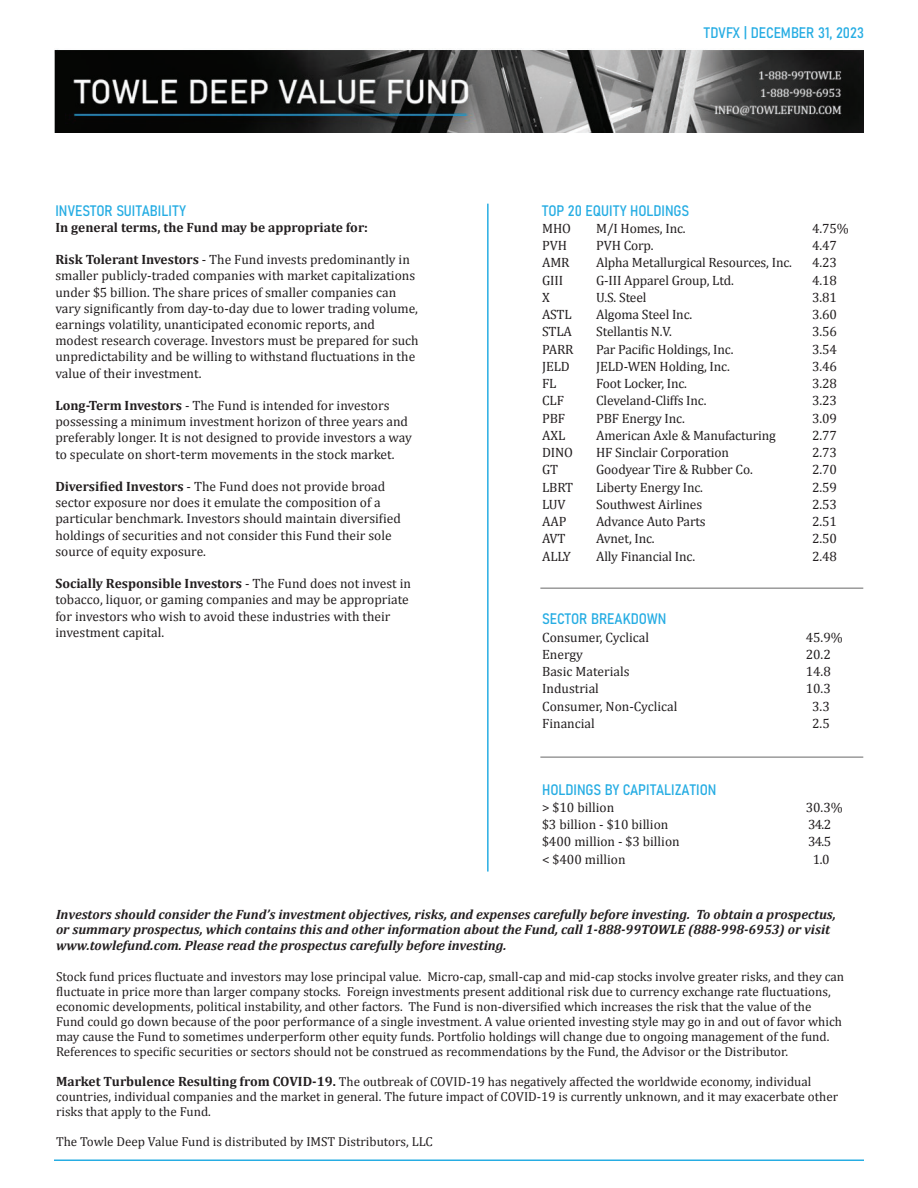
<style>
.page{position:relative;width:918px;height:1188px;background:#fff}
.page>*{position:absolute;margin:0;border:0;box-sizing:border-box;transform-origin:0 0}
.t1{font:semi-condensed 15px "Bahnschrift";color:#27ade3}
.t2{font:13.5px/16.2px "Cambria";color:#231f20}
.t3{font:italic 700 13.5px/15.6px "Cambria";color:#231f20}
.t4{font:700 13.5px "Cambria";color:#231f20}
.t5{font:13.05px/15px "Cambria";color:#231f20}
.s1{font-weight:700}
.s2{font-weight:700;font-size:13.5px}
</style>
<div class="page">
<hr style="left:54px;top:1160px;width:810px;height:1px;background:#27ade3">
<hr style="left:487px;top:204px;width:2px;height:668px;background:#27ade3">
<hr style="left:540px;top:757px;width:323px;height:1px;background:#676767">
<hr style="left:540px;top:588px;width:323px;height:1px;background:#676767">
<img style="left:54px;top:49px;width:810px;height:83px">
<p class="t1" style="left:55px;top:199px;width:132px">INVESTOR SUITABILITY</p>
<p class="t4" style="left:55px;top:218px;width:314px">In general terms, the Fund may be appropriate for:</p>
<p class="t2" style="left:55px;top:252px;width:365px"><span class="s1">Risk Tolerant Investors</span> - The Fund invests predominantly in smaller publicly-traded companies with market capitalizations under $5 billion. The share prices of smaller companies can vary significantly from day-to-day due to lower trading volume, earnings volatility, unanticipated economic reports, and modest research coverage. Investors must be prepared for such unpredictability and be willing to withstand fluctuations in the value of their investment.</p>
<p class="t2" style="left:55px;top:397px;width:358px"><span class="s1">Long-Term Investors</span> - The Fund is intended for investors possessing a minimum investment horizon of three years and preferably longer. It is not designed to provide investors a way to speculate on short-term movements in the stock market.</p>
<p class="t2" style="left:55px;top:478px;width:347px"><span class="s1">Diversified Investors</span> - The Fund does not provide broad sector exposure nor does it emulate the composition of a particular benchmark. Investors should maintain diversified holdings of securities and not consider this Fund their sole source of equity exposure.</p>
<p class="t2" style="left:55px;top:576px;width:357px"><span class="s1">Socially Responsible Investors</span> - The Fund does not invest in tobacco, liquor, or gaming companies and may be appropriate for investors who wish to avoid these industries with their investment capital.</p>
<p class="t1" style="left:704px;top:21px;width:162px">TDVFX | DECEMBER 31, 2023</p>
<p class="t1" style="left:542px;top:199px;width:149px">TOP 20 EQUITY HOLDINGS</p>
<p class="t2" style="left:542px;top:220px;width:30px">MHO</p>
<p class="t2" style="left:596px;top:220px;width:91px">M/I Homes, Inc.</p>
<p class="t2" style="left:812px;top:220px;width:38px">4.75%</p>
<p class="t2" style="left:542px;top:237px;width:26px">PVH</p>
<p class="t2" style="left:596px;top:237px;width:59px">PVH Corp.</p>
<p class="t2" style="left:812px;top:237px;width:26px">4.47</p>
<p class="t2" style="left:542px;top:255px;width:29px">AMR</p>
<p class="t2" style="left:596px;top:255px;width:197px">Alpha Metallurgical Resources, Inc.</p>
<p class="t2" style="left:812px;top:255px;width:26px">4.23</p>
<p class="t2" style="left:542px;top:272px;width:22px">GIII</p>
<p class="t2" style="left:596px;top:272px;width:139px">G-III Apparel Group, Ltd.</p>
<p class="t2" style="left:812px;top:272px;width:26px">4.18</p>
<p class="t2" style="left:542px;top:289px;width:9px">X</p>
<p class="t2" style="left:596px;top:289px;width:52px">U.S. Steel</p>
<p class="t2" style="left:812px;top:289px;width:26px">3.81</p>
<p class="t2" style="left:542px;top:306px;width:31px">ASTL</p>
<p class="t2" style="left:596px;top:306px;width:98px">Algoma Steel Inc.</p>
<p class="t2" style="left:812px;top:306px;width:26px">3.60</p>
<p class="t2" style="left:542px;top:324px;width:31px">STLA</p>
<p class="t2" style="left:596px;top:324px;width:77px">Stellantis N.V.</p>
<p class="t2" style="left:812px;top:324px;width:26px">3.56</p>
<p class="t2" style="left:542px;top:341px;width:33px">PARR</p>
<p class="t2" style="left:596px;top:341px;width:139px">Par Pacific Holdings, Inc.</p>
<p class="t2" style="left:812px;top:341px;width:26px">3.54</p>
<p class="t2" style="left:542px;top:358px;width:29px">JELD</p>
<p class="t2" style="left:596px;top:358px;width:135px">JELD-WEN Holding, Inc.</p>
<p class="t2" style="left:812px;top:358px;width:26px">3.46</p>
<p class="t2" style="left:542px;top:375px;width:16px">FL</p>
<p class="t2" style="left:596px;top:375px;width:92px">Foot Locker, Inc.</p>
<p class="t2" style="left:812px;top:375px;width:26px">3.28</p>
<p class="t2" style="left:542px;top:393px;width:23px">CLF</p>
<p class="t2" style="left:596px;top:393px;width:112px">Cleveland-Cliffs Inc.</p>
<p class="t2" style="left:812px;top:393px;width:26px">3.23</p>
<p class="t2" style="left:542px;top:410px;width:24px">PBF</p>
<p class="t2" style="left:596px;top:410px;width:90px">PBF Energy Inc.</p>
<p class="t2" style="left:812px;top:410px;width:26px">3.09</p>
<p class="t2" style="left:542px;top:427px;width:25px">AXL</p>
<p class="t2" style="left:596px;top:427px;width:181px">American Axle &amp; Manufacturing</p>
<p class="t2" style="left:812px;top:427px;width:26px">2.77</p>
<p class="t2" style="left:542px;top:444px;width:32px">DINO</p>
<p class="t2" style="left:596px;top:444px;width:134px">HF Sinclair Corporation</p>
<p class="t2" style="left:812px;top:444px;width:26px">2.73</p>
<p class="t2" style="left:542px;top:462px;width:17px">GT</p>
<p class="t2" style="left:596px;top:462px;width:158px">Goodyear Tire &amp; Rubber Co.</p>
<p class="t2" style="left:812px;top:462px;width:26px">2.70</p>
<p class="t2" style="left:542px;top:479px;width:33px">LBRT</p>
<p class="t2" style="left:596px;top:479px;width:108px">Liberty Energy Inc.</p>
<p class="t2" style="left:812px;top:479px;width:26px">2.59</p>
<p class="t2" style="left:542px;top:496px;width:25px">LUV</p>
<p class="t2" style="left:596px;top:496px;width:108px">Southwest Airlines</p>
<p class="t2" style="left:812px;top:496px;width:26px">2.53</p>
<p class="t2" style="left:542px;top:513px;width:26px">AAP</p>
<p class="t2" style="left:596px;top:513px;width:111px">Advance Auto Parts</p>
<p class="t2" style="left:812px;top:513px;width:26px">2.51</p>
<p class="t2" style="left:542px;top:531px;width:25px">AVT</p>
<p class="t2" style="left:596px;top:531px;width:60px">Avnet, Inc.</p>
<p class="t2" style="left:812px;top:531px;width:26px">2.50</p>
<p class="t2" style="left:542px;top:548px;width:30px">ALLY</p>
<p class="t2" style="left:596px;top:548px;width:101px">Ally Financial Inc.</p>
<p class="t2" style="left:812px;top:548px;width:26px">2.48</p>
<p class="t1" style="left:542px;top:608px;width:126px">SECTOR BREAKDOWN</p>
<p class="t2" style="left:542px;top:629px;width:108px">Consumer, Cyclical</p>
<p class="t2" style="left:806px;top:629px;width:39px">45.9%</p>
<p class="t2" style="left:542px;top:646px;width:42px">Energy</p>
<p class="t2" style="left:806px;top:646px;width:27px">20.2</p>
<p class="t2" style="left:542px;top:664px;width:89px">Basic Materials</p>
<p class="t2" style="left:806px;top:664px;width:27px">14.8</p>
<p class="t2" style="left:542px;top:681px;width:58px">Industrial</p>
<p class="t2" style="left:806px;top:681px;width:27px">10.3</p>
<p class="t2" style="left:542px;top:698px;width:137px">Consumer, Non-Cyclical</p>
<p class="t2" style="left:812px;top:698px;width:19px">3.3</p>
<p class="t2" style="left:542px;top:715px;width:54px">Financial</p>
<p class="t2" style="left:812px;top:715px;width:19px">2.5</p>
<p class="t1" style="left:542px;top:778px;width:176px">HOLDINGS BY CAPITALIZATION</p>
<p class="t2" style="left:542px;top:799px;width:74px">&gt; $10 billion</p>
<p class="t2" style="left:806px;top:799px;width:39px">30.3%</p>
<p class="t2" style="left:542px;top:817px;width:128px">$3 billion - $10 billion</p>
<p class="t2" style="left:808px;top:817px;width:25px">34.2</p>
<p class="t2" style="left:542px;top:834px;width:139px">$400 million - $3 billion</p>
<p class="t2" style="left:808px;top:834px;width:25px">34.5</p>
<p class="t2" style="left:542px;top:851px;width:85px">&lt; $400 million</p>
<p class="t2" style="left:813px;top:851px;width:18px">1.0</p>
<p class="t3" style="left:56px;top:906px;width:781px">Investors should consider the Fund’s investment objectives, risks, and expenses carefully before investing. To obtain a prospectus, or summary prospectus, which contains this and other information about the Fund, call 1-888-99TOWLE (888-998-6953) or visit www.towlefund.com. Please read the prospectus carefully before investing.</p>
<p class="t5" style="left:56px;top:969px;width:790px">Stock fund prices fluctuate and investors may lose principal value. Micro-cap, small-cap and mid-cap stocks involve greater risks, and they can fluctuate in price more than larger company stocks. Foreign investments present additional risk due to currency exchange rate fluctuations, economic developments, political instability, and other factors. The Fund is non-diversified which increases the risk that the value of the<br>Fund could go down because of the poor performance of a single investment. A value oriented investing style may go in and out of favor which may cause the Fund to sometimes underperform other equity funds. Portfolio holdings will change due to ongoing management of the fund.<br>References to specific securities or sectors should not be construed as recommendations by the Fund, the Advisor or the Distributor.</p>
<p class="t5" style="left:56px;top:1074px;width:784px"><span class="s2">Market Turbulence Resulting from COVID-19.</span> The outbreak of COVID-19 has negatively affected the worldwide economy, individual countries, individual companies and the market in general. The future impact of COVID-19 is currently unknown, and it may exacerbate other risks that apply to the Fund.</p>
<p class="t5" style="left:56px;top:1134px;width:378px">The Towle Deep Value Fund is distributed by IMST Distributors, LLC</p>
</div>
